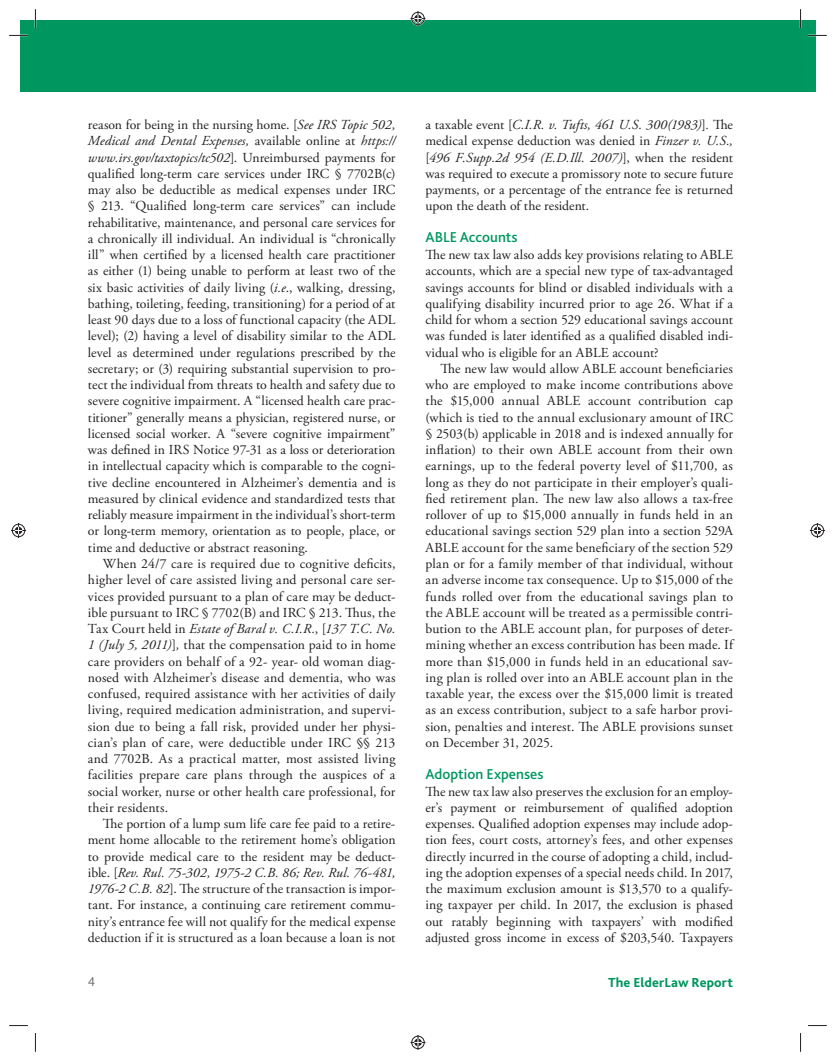
<style>
.page{position:relative;width:836px;height:1061px;background:#fff}
.page>*{position:absolute;margin:0;border:0;box-sizing:border-box;transform-origin:0 0}
.t1{font:500 15px "Bliss 2";color:#009660}
.t2{font:13.75px/16.2px "Adobe Garamond Pro";letter-spacing:.005em;color:#231f20;text-align:justify}
.t3{font:800 13.75px "Bliss 2";letter-spacing:.01em;color:#009660}
.t4{font:300 13.5px "Bliss 2";color:#69696c}
.s1{font-style:italic}
</style>
<div class="page">
<div style="left:20px;top:20px;width:780px;height:72px;background:#009660"></div>
<img style="left:800px;top:20px;width:15px;height:72px">
<svg style="left:9px;top:35px;width:19px;height:1px"></svg>
<svg style="left:808px;top:35px;width:19px;height:1px"></svg>
<svg style="left:9px;top:1025px;width:19px;height:1px"></svg>
<svg style="left:808px;top:1025px;width:19px;height:1px"></svg>
<svg style="left:35px;top:9px;width:1px;height:19px"></svg>
<svg style="left:35px;top:1033px;width:1px;height:19px"></svg>
<svg style="left:800px;top:9px;width:1px;height:19px"></svg>
<svg style="left:800px;top:1033px;width:1px;height:19px"></svg>
<svg style="left:410px;top:11px;width:15px;height:15px"></svg>
<svg style="left:410px;top:1035px;width:15px;height:15px"></svg>
<svg style="left:11px;top:523px;width:15px;height:15px"></svg>
<svg style="left:810px;top:523px;width:15px;height:15px"></svg>
<p class="t2" style="left:88px;top:118px;width:309px">reason for being in the nursing home. [<span class="s1">See IRS Topic 502, Medical and Dental Expenses,</span> available online at <span class="s1">https:// www.irs.gov/taxtopics/tc502</span>]. Unreimbursed payments for qualified long-term care services under IRC § 7702B(c) may also be deductible as medical expenses under IRC § 213. “Qualified long-term care services” can include rehabilitative, maintenance, and personal care services for a chronically ill individual. An individual is “chronically ill” when certified by a licensed health care practitioner as either (1) being unable to perform at least two of the six basic activities of daily living (<span class="s1">i.e</span>., walking, dressing, bathing, toileting, feeding, transitioning) for a period of at least 90 days due to a loss of functional capacity (the ADL level); (2) having a level of disability similar to the ADL level as determined under regulations prescribed by the secretary; or (3) requiring substantial supervision to pro&shy;tect the individual from threats to health and safety due to severe cognitive impairment. A “licensed health care prac&shy;titioner” generally means a physician, registered nurse, or licensed social worker. A “severe cognitive impairment” was defined in IRS Notice 97-31 as a loss or deterioration in intellectual capacity which is comparable to the cogni&shy;tive decline encountered in Alzheimer’s dementia and is measured by clinical evidence and standardized tests that reliably measure impairment in the individual’s short-term or long-term memory, orientation as to people, place, or time and deductive or abstract reasoning.</p>
<p class="t2" style="left:88px;top:557px;width:309px;text-indent:15px">When 24/7 care is required due to cognitive deficits, higher level of care assisted living and personal care ser&shy;vices provided pursuant to a plan of care may be deduct&shy;ible pursuant to IRC § 7702(B) and IRC § 213. Thus, the Tax Court held in <span class="s1">Estate of Baral v. C.I.R.</span>, [<span class="s1">137 T.C. No.<br>1 (July 5, 2011)</span>]<span class="s1">,</span> that the compensation paid to in home care providers on behalf of a 92- year- old woman diag&shy;nosed with Alzheimer’s disease and dementia, who was confused, required assistance with her activities of daily living, required medication administration, and supervi&shy;sion due to being a fall risk, provided under her physi&shy;cian’s plan of care, were deductible under IRC §§ 213 and 7702B. As a practical matter, most assisted living facilities prepare care plans through the auspices of a social worker, nurse or other health care professional, for their residents.</p>
<p class="t2" style="left:88px;top:817px;width:309px;text-indent:15px">The portion of a lump sum life care fee paid to a retire&shy;ment home allocable to the retirement home’s obligation to provide medical care to the resident may be deduct&shy;ible. [<span class="s1">Rev. Rul. 75-302, 1975-2 C.B. 86; Rev. Rul. 76-481, 1976-2 C.B. 82</span>]. The structure of the transaction is impor&shy;tant. For instance, a continuing care retirement commu&shy;nity’s entrance fee will not qualify for the medical expense deduction if it is structured as a loan because a loan is not</p>
<p class="t2" style="left:425px;top:118px;width:309px">a taxable event [<span class="s1">C.I.R. v. Tufts, 461 U.S. 300(1983)</span>]<span class="s1">.</span> The medical expense deduction was denied in <span class="s1">Finzer v. U.S., </span>[<span class="s1">496 F.Supp.2d 954 (E.D.Ill. 2007)</span>], when the resident was required to execute a promissory note to secure future payments, or a percentage of the entrance fee is returned upon the death of the resident.</p>
<p class="t1" style="left:425px;top:231px;width:94px">ABLE Accounts</p>
<p class="t2" style="left:425px;top:248px;width:309px">The new tax law also adds key provisions relating to ABLE accounts, which are a special new type of tax-advantaged savings accounts for blind or disabled individuals with a qualifying disability incurred prior to age 26. What if a child for whom a section 529 educational savings account was funded is later identified as a qualified disabled indi&shy;vidual who is eligible for an ABLE account?</p>
<p class="t2" style="left:425px;top:362px;width:309px;text-indent:15px">The new law would allow ABLE account beneficiaries who are employed to make income contributions above the $15,000 annual ABLE account contribution cap (which is tied to the annual exclusionary amount of IRC § 2503(b) applicable in 2018 and is indexed annually for inflation) to their own ABLE account from their own earnings, up to the federal poverty level of $11,700, as long as they do not participate in their employer’s quali&shy;fied retirement plan. The new law also allows a tax-free rollover of up to $15,000 annually in funds held in an educational savings section 529 plan into a section 529A ABLE account for the same beneficiary of the section 529 plan or for a family member of that individual, without an adverse income tax consequence. Up to $15,000 of the funds rolled over from the educational savings plan to the ABLE account will be treated as a permissible contri&shy;bution to the ABLE account plan, for purposes of deter&shy;mining whether an excess contribution has been made. If more than $15,000 in funds held in an educational sav&shy;ing plan is rolled over into an ABLE account plan in the taxable year, the excess over the $15,000 limit is treated as an excess contribution, subject to a safe harbor provi&shy;sion, penalties and interest. The ABLE provisions sunset on December 31, 2025.</p>
<p class="t1" style="left:425px;top:768px;width:120px">Adoption Expenses</p>
<p class="t2" style="left:425px;top:784px;width:309px">The new tax law also preserves the exclusion for an employ&shy;er’s payment or reimbursement of qualified adoption expenses. Qualified adoption expenses may include adop&shy;tion fees, court costs, attorney’s fees, and other expenses directly incurred in the course of adopting a child, includ&shy;ing the adoption expenses of a special needs child. In 2017, the maximum exclusion amount is $13,570 to a qualify&shy;ing taxpayer per child. In 2017, the exclusion is phased out ratably beginning with taxpayers’ with modified adjusted gross income in excess of $203,540. Taxpayers</p>
<p class="t4" style="left:88px;top:977px;width:9px">4</p>
<p class="t3" style="left:608px;top:977px;width:126px">The ElderLaw Report</p>
</div>
